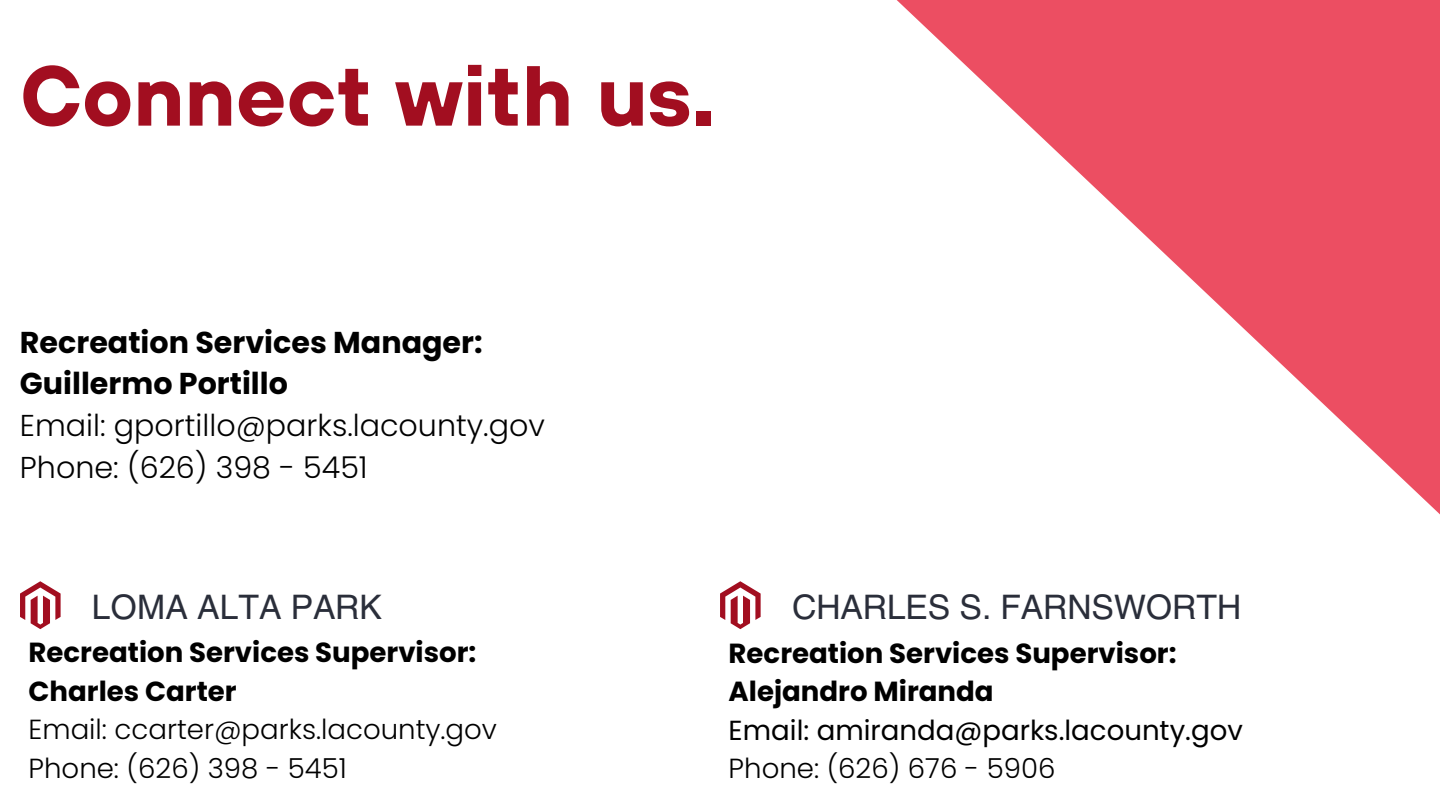
<style>
.page{position:relative;width:1440px;height:810px;background:#fff}
.page>*{position:absolute;margin:0;border:0;box-sizing:border-box;transform-origin:0 0}
.t1{font:700 85px "TT Hoves";color:#a20e20}
.t2{font:33.4px "Helios";color:#2a2e3a}
.t3{font:300 30.2px/41.8px "Poppins";color:#000}
.t4{font:700 27.6px "Poppins";color:#000}
.t5{font:300 27.6px "Poppins";color:#000}
.t6{font:27.6px "Poppins";color:#000}
.s1{font-weight:700}
</style>
<div class="page">
<svg style="left:20px;top:581px;width:41px;height:48px"></svg>
<svg style="left:897px;top:0;width:543px;height:514px"></svg>
<svg style="left:720px;top:581px;width:41px;height:48px"></svg>
<p class="t1" style="left:20px;top:41px;width:697px">Connect with us.</p>
<p class="t3" style="left:20px;top:321px;width:527px"><span class="s1">Recreation Services Manager:<br>Guillermo Portillo<br></span>Email: gportillo@parks.lacounty.gov<br>Phone: (626) 398 - 5451</p>
<h1 class="t2" style="left:92px;top:586px;width:292px">LOMA ALTA PARK</h1>
<h3 class="t2" style="left:792px;top:586px;width:451px">CHARLES S. FARNSWORTH</h3>
<h2 class="t4" style="left:29px;top:633px;width:449px">Recreation Services Supervisor:</h2>
<p class="t4" style="left:29px;top:672px;width:210px">Charles Carter</p>
<p class="t5" style="left:29px;top:710px;width:470px">Email: ccarter@parks.lacounty.gov</p>
<p class="t5" style="left:29px;top:749px;width:320px">Phone: (626) 398 - 5451</p>
<p class="t4" style="left:729px;top:634px;width:449px">Recreation Services Supervisor:</p>
<p class="t4" style="left:729px;top:672px;width:267px">Alejandro Miranda</p>
<h2 class="t6" style="left:729px;top:711px;width:516px">Email: amiranda@parks.lacounty.gov</h2>
<p class="t5" style="left:729px;top:749px;width:328px">Phone: (626) 676 - 5906</p>
</div>
